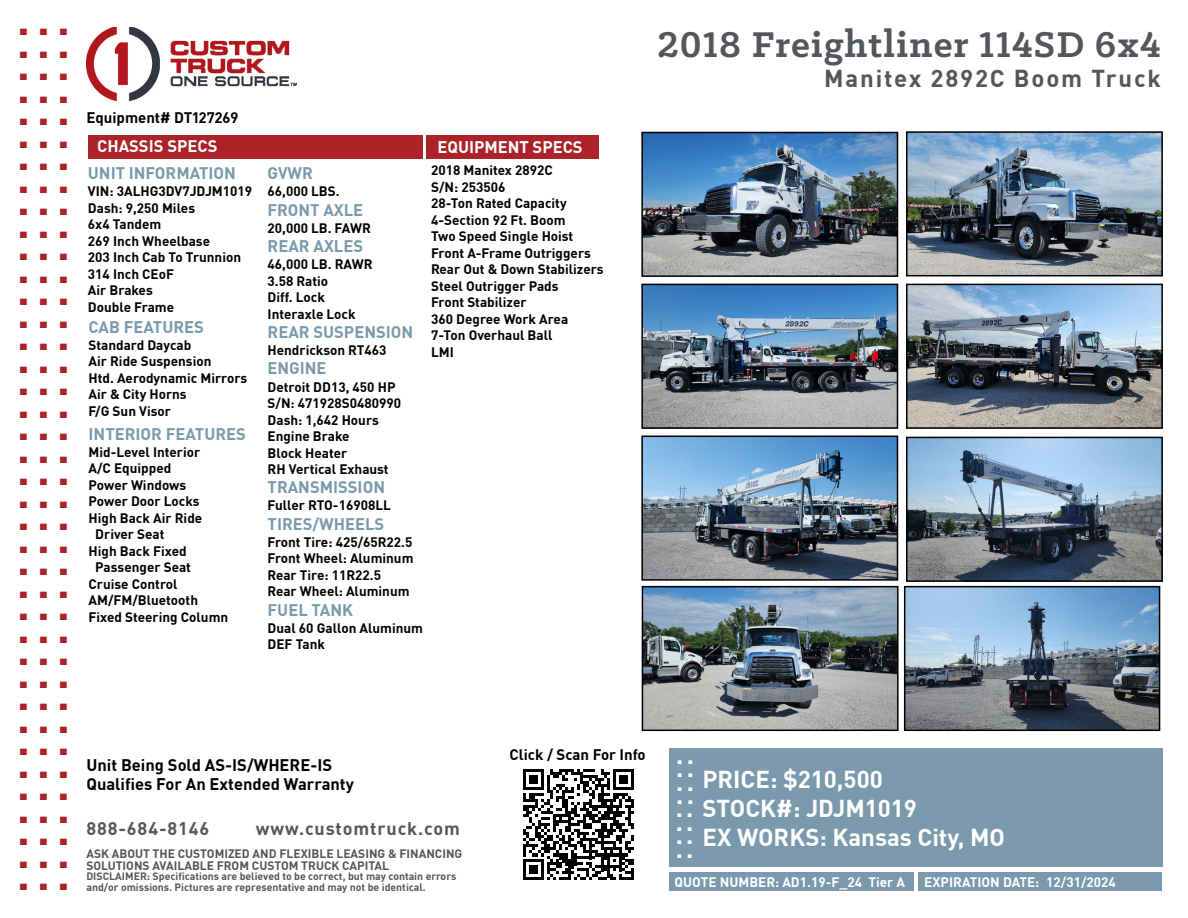
<style>
.page{position:relative;width:1188px;height:918px;background:#fff}
.page>*{position:absolute;margin:0;border:0;box-sizing:border-box;transform-origin:0 0}
.t1{font:700 45px "DIN Pro";color:#ab2328}
.t2{font:700 40.5px "Klinic Slab";letter-spacing:.025em;color:#53565a}
.t3{font:700 25.5px "DIN Pro";color:#fff}
.t4{font:700 24px "DIN Pro";color:#fff}
.t5{font:700 24px "DIN Pro";letter-spacing:.075em;color:#53565a}
.t6{font:700 18px "DIN Pro";letter-spacing:.05em;color:#53565a}
.t7{font:700 16.5px "DIN Pro";color:#7a99ac}
.t8{font:700 16.5px/19.5px "DIN Pro";color:#000}
.t9{font:700 16.5px "DIN Pro";color:#fff}
.t10{font:700 15px "DIN Pro";color:#000}
.t11{font:700 13.5px/16.5px "DIN Pro";color:#000}
.t12{font:700 13.5px "DIN Pro";color:#fff}
.t13{font:700 12px/12px "DIN Pro";color:#53565a}
.t14{font:700 10.5px/10.5px "DIN Pro";color:#53565a}
.s1{font-size:25.5px}
</style>
<div class="page">
<div style="left:669px;top:748px;width:493px;height:119px;background:#7a99ac"></div>
<div style="left:919px;top:872px;width:243px;height:19px;background:#7a99ac"></div>
<div style="left:669px;top:872px;width:244px;height:19px;background:#7a99ac"></div>
<div style="left:88px;top:135px;width:335px;height:23px;background:#ab2328"></div>
<div style="left:427px;top:135px;width:172px;height:23px;background:#ab2328"></div>
<img style="left:86px;top:27px;width:211px;height:74px">
<img style="left:644px;top:135px;width:251px;height:139px">
<div style="left:641px;top:132px;width:257px;height:145px;border:2px solid #000"></div>
<img style="left:644px;top:439px;width:251px;height:139px">
<div style="left:641px;top:436px;width:257px;height:145px;border:2px solid #000"></div>
<img style="left:644px;top:287px;width:251px;height:139px">
<div style="left:641px;top:284px;width:257px;height:145px;border:2px solid #000"></div>
<img style="left:909px;top:287px;width:251px;height:139px">
<div style="left:906px;top:284px;width:257px;height:145px;border:2px solid #000"></div>
<img style="left:909px;top:134px;width:251px;height:139px">
<div style="left:906px;top:131px;width:257px;height:145px;border:2px solid #000"></div>
<img style="left:909px;top:440px;width:251px;height:139px">
<div style="left:906px;top:437px;width:257px;height:145px;border:2px solid #000"></div>
<img style="left:645px;top:589px;width:251px;height:139px">
<div style="left:642px;top:586px;width:257px;height:145px;border:2px solid #000"></div>
<img style="left:907px;top:589px;width:250px;height:139px">
<div style="left:904px;top:586px;width:256px;height:145px;border:2px solid #000"></div>
<svg style="left:523px;top:769px;width:111px;height:111px"></svg>
<h1 class="t1" style="left:17px;top:-16px;width:54px">...</h1>
<h1 class="t1" style="left:17px;top:6px;width:54px">...</h1>
<h1 class="t1" style="left:17px;top:29px;width:54px">...</h1>
<h1 class="t1" style="left:17px;top:51px;width:54px">...</h1>
<h1 class="t1" style="left:17px;top:74px;width:54px">...</h1>
<h1 class="t1" style="left:17px;top:96px;width:54px">...</h1>
<h1 class="t1" style="left:17px;top:119px;width:54px">...</h1>
<h1 class="t1" style="left:17px;top:141px;width:54px">...</h1>
<h1 class="t1" style="left:17px;top:164px;width:54px">...</h1>
<h1 class="t1" style="left:17px;top:186px;width:54px">...</h1>
<h1 class="t1" style="left:17px;top:209px;width:54px">...</h1>
<h1 class="t1" style="left:17px;top:231px;width:54px">...</h1>
<h1 class="t1" style="left:17px;top:254px;width:54px">...</h1>
<h1 class="t1" style="left:17px;top:276px;width:54px">...</h1>
<h1 class="t1" style="left:17px;top:299px;width:54px">...</h1>
<h1 class="t1" style="left:17px;top:321px;width:54px">...</h1>
<h1 class="t1" style="left:17px;top:344px;width:54px">...</h1>
<h1 class="t1" style="left:17px;top:366px;width:54px">...</h1>
<h1 class="t1" style="left:17px;top:389px;width:54px">...</h1>
<h1 class="t1" style="left:17px;top:411px;width:54px">...</h1>
<h1 class="t1" style="left:17px;top:434px;width:54px">...</h1>
<h1 class="t1" style="left:17px;top:456px;width:54px">...</h1>
<h1 class="t1" style="left:17px;top:479px;width:54px">...</h1>
<h1 class="t1" style="left:17px;top:501px;width:54px">...</h1>
<h1 class="t1" style="left:17px;top:524px;width:54px">...</h1>
<h1 class="t1" style="left:17px;top:546px;width:54px">...</h1>
<h1 class="t1" style="left:17px;top:569px;width:54px">...</h1>
<h1 class="t1" style="left:17px;top:591px;width:54px">...</h1>
<h1 class="t1" style="left:17px;top:614px;width:54px">...</h1>
<h1 class="t1" style="left:17px;top:636px;width:54px">...</h1>
<h1 class="t1" style="left:17px;top:659px;width:54px">...</h1>
<h1 class="t1" style="left:17px;top:681px;width:54px">...</h1>
<h1 class="t1" style="left:17px;top:704px;width:54px">...</h1>
<h1 class="t1" style="left:17px;top:726px;width:54px">...</h1>
<h1 class="t1" style="left:17px;top:749px;width:54px">...</h1>
<h1 class="t1" style="left:17px;top:771px;width:54px">...</h1>
<h1 class="t1" style="left:17px;top:794px;width:54px">...</h1>
<h1 class="t1" style="left:17px;top:816px;width:54px">...</h1>
<h1 class="t1" style="left:17px;top:839px;width:54px">...</h1>
<p class="t10" style="left:86px;top:106px;width:153px">Equipment# DT127269</p>
<p class="t9" style="left:97px;top:133px;width:122px">CHASSIS SPECS</p>
<p class="t7" style="left:88px;top:160px;width:150px">UNIT INFORMATION</p>
<p class="t11" style="left:88px;top:182px;width:166px">VIN: 3ALHG3DV7JDJM1019<br>Dash: 9,250 Miles<br>6x4 Tandem<br>269 Inch Wheelbase<br>203 Inch Cab To Trunnion<br>314 Inch CEoF<br>Air Brakes<br>Double Frame</p>
<p class="t7" style="left:89px;top:314px;width:117px">CAB FEATURES</p>
<p class="t11" style="left:89px;top:336px;width:160px">Standard Daycab<br>Air Ride Suspension<br>Htd. Aerodynamic Mirrors<br>Air &amp; City Horns<br>F/G Sun Visor</p>
<p class="t11" style="left:89px;top:443px;width:113px">Mid-Level Interior</p>
<p class="t11" style="left:89px;top:459px;width:84px">A/C Equipped</p>
<p class="t11" style="left:89px;top:476px;width:99px">Power Windows</p>
<p class="t11" style="left:89px;top:492px;width:113px">Power Door Locks</p>
<p class="t11" style="left:89px;top:509px;width:115px">High Back Air Ride</p>
<p class="t11" style="left:95px;top:525px;width:71px">Driver Seat</p>
<p class="t11" style="left:89px;top:542px;width:100px">High Back Fixed</p>
<p class="t11" style="left:95px;top:558px;width:97px">Passenger Seat</p>
<p class="t11" style="left:89px;top:575px;width:90px">Cruise Control</p>
<p class="t11" style="left:89px;top:591px;width:111px">AM/FM/Bluetooth</p>
<p class="t11" style="left:89px;top:608px;width:141px">Fixed Steering Column</p>
<p class="t7" style="left:89px;top:421px;width:159px">INTERIOR FEATURES</p>
<p class="t7" style="left:268px;top:160px;width:47px">GVWR</p>
<p class="t11" style="left:268px;top:182px;width:73px">66,000 LBS.</p>
<p class="t7" style="left:268px;top:197px;width:97px">FRONT AXLE</p>
<p class="t7" style="left:268px;top:233px;width:97px">REAR AXLES</p>
<p class="t11" style="left:268px;top:219px;width:105px">20,000 LB. FAWR</p>
<p class="t11" style="left:268px;top:255px;width:107px">46,000 LB. RAWR<br>3.58 Ratio<br>Diff. Lock<br>Interaxle Lock</p>
<p class="t11" style="left:268px;top:341px;width:120px">Hendrickson RT463</p>
<p class="t7" style="left:268px;top:319px;width:147px">REAR SUSPENSION</p>
<p class="t7" style="left:268px;top:356px;width:60px">ENGINE</p>
<p class="t11" style="left:268px;top:378px;width:135px">Detroit DD13, 450 HP<br>S/N: 471928S0480990<br>Dash: 1,642 Hours<br>Engine Brake<br>Block Heater<br>RH Vertical Exhaust</p>
<p class="t11" style="left:268px;top:497px;width:125px">Fuller RTO-16908LL</p>
<p class="t7" style="left:268px;top:475px;width:119px">TRANSMISSION</p>
<p class="t7" style="left:268px;top:511px;width:118px">TIRES/WHEELS</p>
<p class="t11" style="left:268px;top:533px;width:147px">Front Tire: 425/65R22.5<br>Front Wheel: Aluminum<br>Rear Tire: 11R22.5<br>Rear Wheel: Aluminum</p>
<p class="t7" style="left:268px;top:597px;width:87px">FUEL TANK</p>
<p class="t11" style="left:268px;top:619px;width:157px">Dual 60 Gallon Aluminum<br>DEF Tank</p>
<p class="t9" style="left:437px;top:134px;width:147px">EQUIPMENT SPECS</p>
<p class="t11" style="left:431px;top:161px;width:174px">2018 Manitex 2892C<br>S/N: 253506<br>28-Ton Rated Capacity<br>4-Section 92 Ft. Boom<br>Two Speed Single Hoist<br>Front A-Frame Outriggers<br>Rear Out &amp; Down Stabilizers<br>Steel Outrigger Pads<br>Front Stabilizer<br>360 Degree Work Area<br>7-Ton Overhaul Ball<br>LMI</p>
<h2 class="t2" style="left:657px;top:18px;width:505px">2018 Freightliner 114SD 6x4</h2>
<h3 class="t5" style="left:824px;top:60px;width:338px">Manitex 2892C Boom Truck</h3>
<p class="t8" style="left:86px;top:754px;width:269px">Unit Being Sold AS-IS/WHERE-IS<br>Qualifies For An Extended Warranty</p>
<h3 class="t6" style="left:86px;top:815px;width:124px">888-684-8146</h3>
<h3 class="t6" style="left:256px;top:815px;width:206px">www.customtruck.com</h3>
<p class="t13" style="left:86px;top:847px;width:378px">ASK ABOUT THE CUSTOMIZED AND FLEXIBLE LEASING &amp; FINANCING<br>SOLUTIONS AVAILABLE FROM CUSTOM TRUCK CAPITAL</p>
<p class="t14" style="left:86px;top:871px;width:371px">DISCLAIMER: Specifications are believed to be correct, but may contain errors and/or omissions. Pictures are representative and may not be identical.</p>
<p class="t10" style="left:510px;top:743px;width:138px">Click / Scan For Info</p>
<h3 class="t3" style="left:676px;top:734px;width:20px">..</h3>
<h3 class="t3" style="left:676px;top:748px;width:20px">..</h3>
<h3 class="t4" style="left:676px;top:761px;width:208px"><span class="s1">..</span> PRICE: $210,500</h3>
<h3 class="t3" style="left:676px;top:775px;width:20px">..</h3>
<h3 class="t4" style="left:676px;top:790px;width:243px"><span class="s1">..</span> STOCK#: JDJM1019</h3>
<h3 class="t3" style="left:676px;top:801px;width:19px">..</h3>
<h3 class="t4" style="left:676px;top:818px;width:331px"><span class="s1">..</span> EX WORKS: Kansas City, MO</h3>
<h3 class="t3" style="left:676px;top:828px;width:19px">..</h3>
<p class="t12" style="left:675px;top:871px;width:232px">QUOTE NUMBER: AD1.19-F_24 Tier A</p>
<p class="t12" style="left:924px;top:871px;width:193px">EXPIRATION DATE: 12/31/2024</p>
</div>
